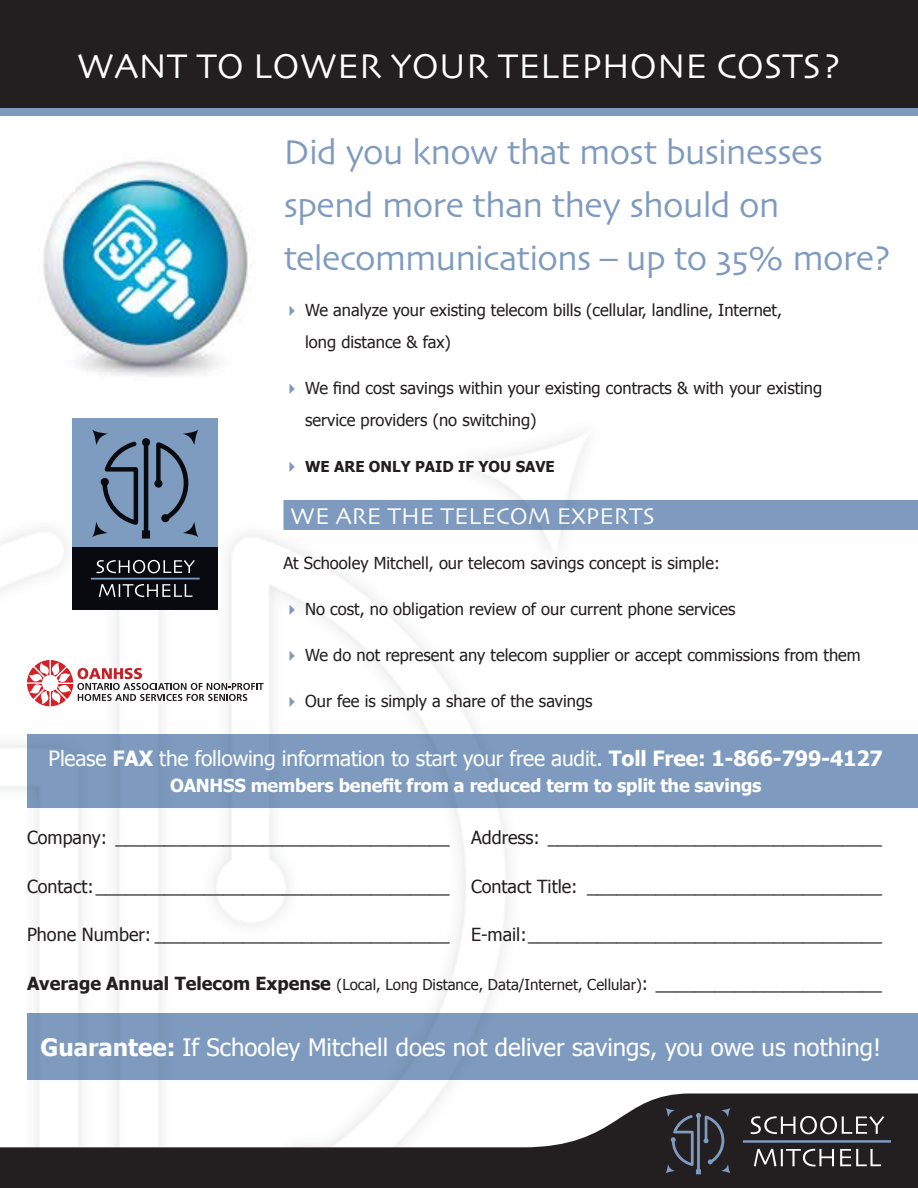
<style>
.page{position:relative;width:918px;height:1188px;background:#fff}
.page>*{position:absolute;margin:0;border:0;box-sizing:border-box;transform-origin:0 0}
.t1{font:36px/52.9px "Skia CC";letter-spacing:-.03em;color:#7e9bbf}
.t2{font:36px "Skia CC";color:#fff}
.t3{font:24px "Tahoma";color:#fff}
.t4{font:24px "Skia CC";color:#fff}
.t5{font:21px "Tahoma";letter-spacing:-.01em;color:#fff}
.t6{font:18px "Tahoma";color:#231f20}
.t7{font:700 18px "Tahoma";letter-spacing:-.01em;color:#fff}
.t8{font:16.5px/32.2px "Tahoma";color:#231f20}
.t9{font:15px "Tahoma";color:#231f20}
.t10{font:700 15px "Tahoma";color:#231f20}
.s1{color:#7e9bbf}
.s2{font-weight:700}
.s3{font-weight:700;font-size:18px}
.s4{font-size:18px}
</style>
<div class="page">
<div style="left:0;top:0;width:918px;height:116px;background:#7e9bbf"></div>
<div style="left:0;top:0;width:918px;height:108px;background:#231f20"></div>
<svg style="left:0;top:1094px;width:918px;height:94px;fill:#231f20"></svg>
<svg style="left:751px;top:1116px;width:133px;height:18px;background:#5a5758"></svg>
<svg style="left:754px;top:1149px;width:80px;height:18px"></svg>
<svg style="left:840px;top:1149px;width:41px;height:17px"></svg>
<hr style="left:743px;top:1140px;width:148px;height:3px;background:#7e9bc0">
<svg style="left:665px;top:1108px;width:66px;height:66px;background:#34373f"></svg>
<img style="left:43px;top:161px;width:209px;height:215px">
<div style="left:284px;top:500px;width:634px;height:30px;background:#7e9bbf"></div>
<div style="left:27px;top:1013px;width:891px;height:67px;background:#7e9bbf"></div>
<div style="left:27px;top:734px;width:891px;height:73px;background:#7e9bbf"></div>
<svg style="left:27px;top:660px;width:237px;height:46px"></svg>
<div style="left:72px;top:419px;width:146px;height:129px;background:#7e9bc0"></div>
<div style="left:72px;top:547px;width:146px;height:63px;background:#090a0f"></div>
<svg style="left:97px;top:560px;width:98px;height:13px"></svg>
<svg style="left:99px;top:584px;width:93px;height:13px"></svg>
<hr style="left:91px;top:578px;width:109px;height:2px;background:#7e9bbf">
<svg style="left:92px;top:429px;width:107px;height:110px"></svg>
<h1 class="t2" style="left:77px;top:47px;width:766px">WANT TO LOWER YOUR TELEPHONE COSTS?</h1>
<h1 class="t1" style="left:284px;top:125px;width:609px">Did you know that most businesses spend more than they should on telecommunications – up to 35% more?</h1>
<p class="t8" style="left:305px;top:293px;width:478px;text-indent:-22px"><span class="s1">✔</span> We analyze your existing telecom bills (cellular, landline, Internet, long distance &amp; fax)</p>
<p class="t8" style="left:305px;top:371px;width:519px;text-indent:-22px"><span class="s1">✔</span> We find cost savings within your existing contracts &amp; with your existing service providers (no switching)</p>
<p class="t10" style="left:284px;top:456px;width:273px"><span class="s1">✔</span> WE ARE ONLY PAID IF YOU SAVE</p>
<h2 class="t4" style="left:290px;top:503px;width:366px">WE ARE THE TELECOM EXPERTS</h2>
<p class="t8" style="left:284px;top:547px;width:438px">At Schooley Mitchell, our telecom savings concept is simple:</p>
<p class="t8" style="left:284px;top:592px;width:454px"><span class="s1">✔</span> No cost, no obligation review of our current phone services</p>
<p class="t8" style="left:284px;top:638px;width:579px"><span class="s1">✔</span> We do not represent any telecom supplier or accept commissions from them</p>
<p class="t8" style="left:284px;top:684px;width:311px"><span class="s1">✔</span> Our fee is simply a share of the savings</p>
<p class="t5" style="left:49px;top:744px;width:836px">Please <span class="s2">FAX</span> the following information to start your free audit. <span class="s2">Toll Free: 1-866-799-4127</span></p>
<p class="t7" style="left:170px;top:773px;width:593px">OANHSS members benefit from a reduced term to split the savings</p>
<p class="t6" style="left:27px;top:826px;width:856px">Company: __________________________________ Address: __________________________________</p>
<p class="t6" style="left:27px;top:874px;width:856px">Contact:____________________________________ Contact Title: ______________________________</p>
<p class="t6" style="left:27px;top:923px;width:856px">Phone Number: ______________________________ E-mail:____________________________________</p>
<p class="t9" style="left:27px;top:975px;width:856px"><span class="s3">Average Annual Telecom Expense</span> (Local, Long Distance, Data/Internet, Cellular)<span class="s4">: _______________________</span></p>
<h2 class="t3" style="left:40px;top:1031px;width:842px"><span class="s2">Guarantee:</span> If Schooley Mitchell does not deliver savings, you owe us nothing!</h2>
</div>
